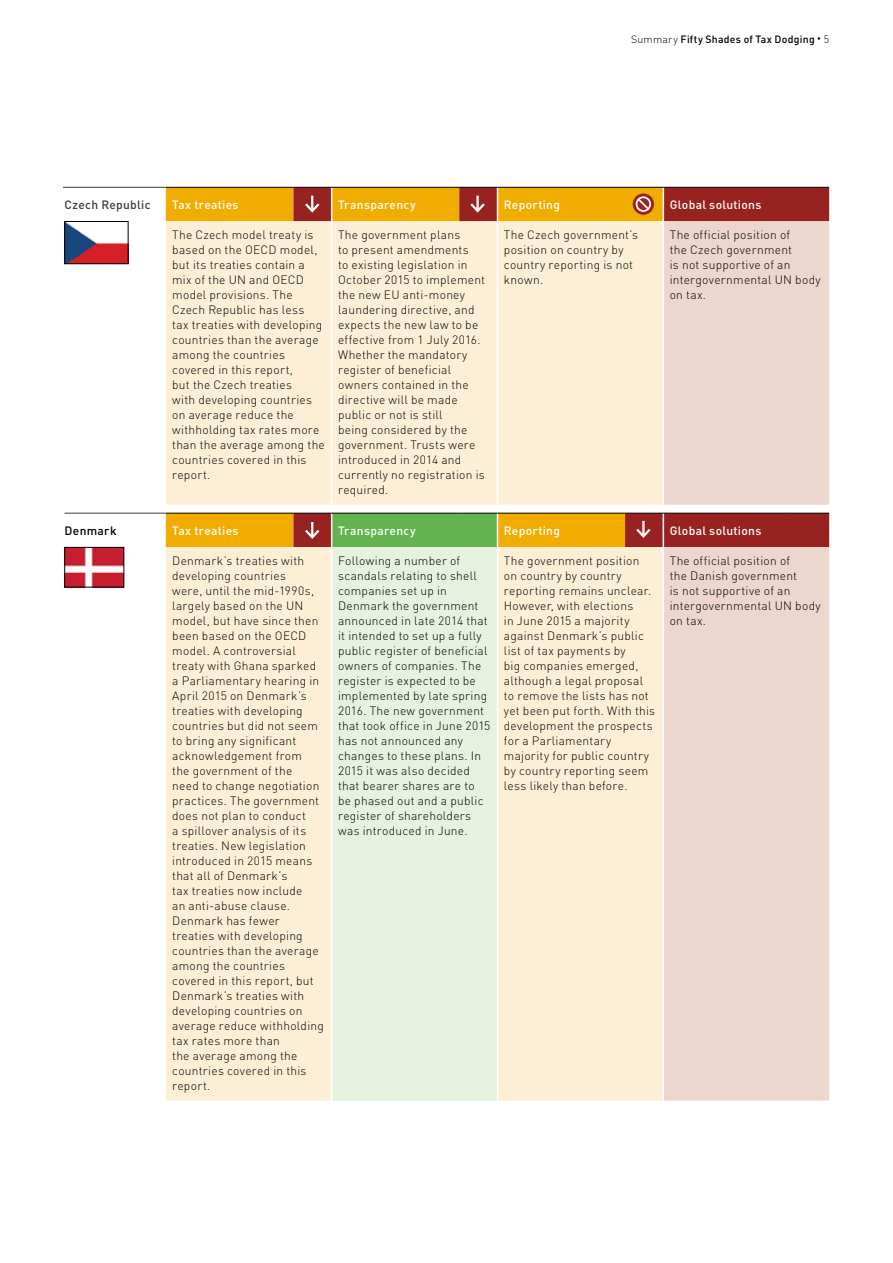
<style>
.page{position:relative;width:893px;height:1263px;background:#fff}
.page>*{position:absolute;margin:0;border:0;box-sizing:border-box;transform-origin:0 0}
.t1{font:300 12px/15px "DINOT";letter-spacing:.02em;color:#000}
.t2{font:500 12px "DINOT";letter-spacing:.025em;color:#fff}
.t3{font:500 12px "DINOT";letter-spacing:.025em;color:#3c3c3b}
.t4{font:500 12px "DINOT";letter-spacing:.025em;color:#000}
.t5{font:500 10.5px "DINOT";letter-spacing:.025em;color:#000}
.s1{font-weight:300}
.s2{font-size:7.5px}
</style>
<div class="page">
<div style="left:166px;top:188px;width:127px;height:33px;background:#f0ad00"></div>
<svg style="left:293px;top:188px;width:536px;height:33px;background:#c9700e"></svg>
<div style="left:166px;top:221px;width:497px;height:879px;background:#fdefd6"></div>
<div style="left:664px;top:221px;width:165px;height:879px;background:#ecd6ce"></div>
<div style="left:332px;top:547px;width:165px;height:553px;background:#e6f1df"></div>
<hr style="left:331px;top:187px;width:1px;height:34px;background:#fff">
<hr style="left:497px;top:187px;width:1px;height:34px;background:#fff">
<hr style="left:663px;top:187px;width:1px;height:34px;background:#fff">
<hr style="left:331px;top:221px;width:1px;height:284px;background:#fff">
<hr style="left:497px;top:221px;width:1px;height:284px;background:#fff">
<svg style="left:331px;top:505px;width:167px;height:42px"></svg>
<hr style="left:331px;top:513px;width:1px;height:34px;background:#fff">
<hr style="left:497px;top:513px;width:1px;height:34px;background:#fff">
<hr style="left:331px;top:547px;width:1px;height:553px;background:#fff">
<hr style="left:497px;top:547px;width:1px;height:553px;background:#fff">
<hr style="left:63px;top:187px;width:103px;height:1px;background:#3c3c3b">
<hr style="left:166px;top:187px;width:127px;height:1px;background:#000">
<hr style="left:293px;top:187px;width:39px;height:1px;background:#000">
<hr style="left:332px;top:187px;width:127px;height:1px;background:#000">
<hr style="left:459px;top:187px;width:38px;height:1px;background:#000">
<hr style="left:497px;top:187px;width:128px;height:1px;background:#000">
<hr style="left:625px;top:187px;width:38px;height:1px;background:#000">
<hr style="left:663px;top:187px;width:128px;height:1px;background:#000">
<hr style="left:791px;top:187px;width:38px;height:1px;background:#000">
<hr style="left:65px;top:513px;width:101px;height:1px;background:#3c3c3b">
<hr style="left:166px;top:513px;width:127px;height:1px;background:#000">
<hr style="left:293px;top:513px;width:39px;height:1px;background:#000">
<hr style="left:332px;top:513px;width:127px;height:1px;background:#000">
<hr style="left:459px;top:513px;width:38px;height:1px;background:#000">
<hr style="left:497px;top:513px;width:128px;height:1px;background:#000">
<hr style="left:625px;top:513px;width:38px;height:1px;background:#000">
<hr style="left:663px;top:513px;width:128px;height:1px;background:#000">
<hr style="left:791px;top:513px;width:38px;height:1px;background:#000">
<img style="left:67px;top:223px;width:59px;height:39px">
<div style="left:65px;top:221px;width:63px;height:43px;border:1px solid #000"></div>
<img style="left:67px;top:549px;width:55px;height:36px">
<div style="left:65px;top:547px;width:59px;height:40px;border:1px solid #000"></div>
<svg style="left:303px;top:522px;width:19px;height:19px"></svg>
<hr style="left:642px;top:521px;width:3px;height:15px;background:#fff">
<svg style="left:634px;top:526px;width:19px;height:14px"></svg>
<svg style="left:303px;top:196px;width:19px;height:18px"></svg>
<hr style="left:476px;top:196px;width:3px;height:15px;background:#fff">
<svg style="left:468px;top:201px;width:19px;height:13px"></svg>
<svg style="left:633px;top:193px;width:21px;height:22px"></svg>
<svg style="left:636px;top:196px;width:15px;height:16px"></svg>
<p class="t5" style="left:631px;top:32px;width:200px"><span class="s1">Summary</span> Fifty Shades of Tax Dodging <span class="s2">•</span> <span class="s1">5</span></p>
<p class="t3" style="left:65px;top:197px;width:88px">Czech Republic</p>
<p class="t2" style="left:172px;top:197px;width:68px">Tax treaties</p>
<p class="t2" style="left:338px;top:197px;width:79px">Transparency</p>
<p class="t2" style="left:504px;top:197px;width:58px">Reporting</p>
<p class="t2" style="left:670px;top:197px;width:93px">Global solutions</p>
<p class="t1" style="left:172px;top:227px;width:154px">The Czech model treaty is based on the OECD model, but its treaties contain a mix of the UN and OECD model provisions. The<br>Czech Republic has less<br>tax treaties with developing countries than the average among the countries covered in this report,<br>but the Czech treaties<br>with developing countries on average reduce the withholding tax rates more than the average among the countries covered in this report.</p>
<p class="t1" style="left:338px;top:227px;width:148px">The government plans<br>to present amendments<br>to existing legislation in<br>October 2015 to implement the new EU anti-money laundering directive, and expects the new law to be effective from 1 July 2016.<br>Whether the mandatory register of beneficial owners contained in the directive will be made public or not is still<br>being considered by the government. Trusts were introduced in 2014 and currently no registration is required.</p>
<p class="t1" style="left:504px;top:227px;width:136px">The Czech government’s position on country by country reporting is not known.</p>
<p class="t1" style="left:670px;top:227px;width:153px">The official position of<br>the Czech government<br>is not supportive of an intergovernmental UN body on tax.</p>
<p class="t4" style="left:65px;top:523px;width:54px">Denmark</p>
<p class="t2" style="left:172px;top:523px;width:68px">Tax treaties</p>
<p class="t2" style="left:338px;top:523px;width:79px">Transparency</p>
<p class="t2" style="left:504px;top:523px;width:58px">Reporting</p>
<p class="t2" style="left:670px;top:523px;width:93px">Global solutions</p>
<p class="t1" style="left:172px;top:553px;width:153px">Denmark’s treaties with developing countries<br>were, until the mid-1990s, largely based on the UN model, but have since then been based on the OECD model. A controversial treaty with Ghana sparked a Parliamentary hearing in<br>April 2015 on Denmark’s treaties with developing countries but did not seem to bring any significant acknowledgement from<br>the government of the<br>need to change negotiation practices. The government does not plan to conduct<br>a spillover analysis of its treaties. New legislation introduced in 2015 means that all of Denmark’s<br>tax treaties now include<br>an anti-abuse clause.<br>Denmark has fewer treaties with developing countries than the average among the countries covered in this report, but<br>Denmark’s treaties with developing countries on average reduce withholding tax rates more than<br>the average among the countries covered in this report.</p>
<p class="t1" style="left:338px;top:553px;width:154px">Following a number of scandals relating to shell companies set up in<br>Denmark the government announced in late 2014 that it intended to set up a fully public register of beneficial owners of companies. The register is expected to be implemented by late spring<br>2016. The new government that took office in June 2015 has not announced any changes to these plans. In<br>2015 it was also decided that bearer shares are to be phased out and a public register of shareholders was introduced in June.</p>
<p class="t1" style="left:504px;top:553px;width:153px">The government position on country by country reporting remains unclear.<br>However, with elections<br>in June 2015 a majority against Denmark’s public list of tax payments by<br>big companies emerged, although a legal proposal to remove the lists has not yet been put forth. With this development the prospects for a Parliamentary majority for public country by country reporting seem less likely than before.</p>
<p class="t1" style="left:670px;top:553px;width:153px">The official position of<br>the Danish government<br>is not supportive of an intergovernmental UN body on tax.</p>
</div>
